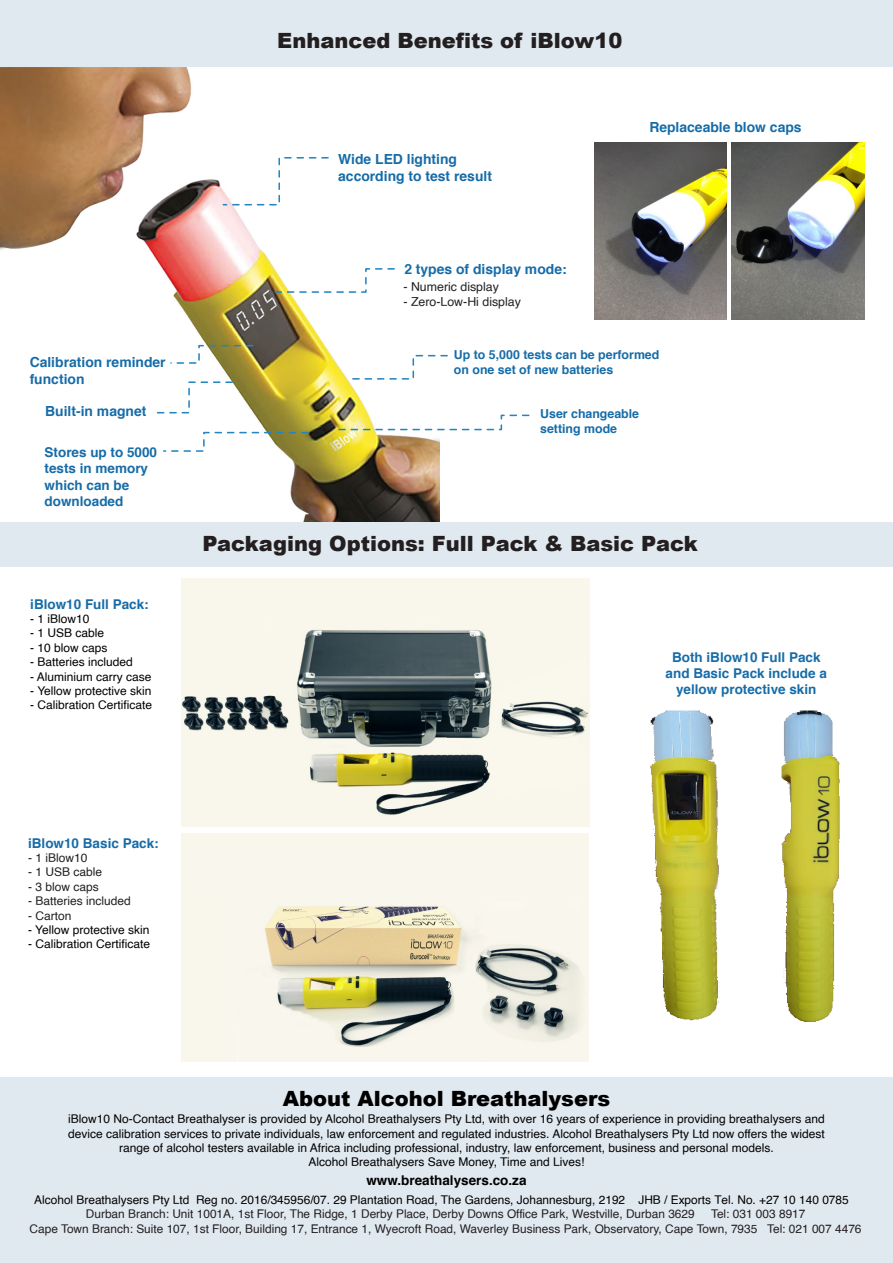
<style>
.page{position:relative;width:893px;height:1263px;background:#fff}
.page>*{position:absolute;margin:0;border:0;box-sizing:border-box;transform-origin:0 0}
.t1{font:900 21px "Arial";color:#231f20}
.t2{font:900 21px "Arial";color:#000}
.t3{font:700 13.95px/16.6px "Helvetica";color:#166ca8}
.t4{font:700 13.5px/16.2px "Helvetica";color:#166ca8;text-align:center}
.t5{font:700 13.5px "Helvetica";color:#000}
.t6{font:700 12.3px/14.9px "Helvetica";color:#166ca8}
.t7{font:12.3px "Helvetica";color:#231f20}
.t8{font:12px/14.2px "Helvetica";color:#000;text-align:center}
.t9{font:12px "Helvetica";color:#231f20}
</style>
<div class="page">
<div style="left:0;top:1077px;width:893px;height:186px;background:#e1e9f0"></div>
<img style="left:0;top:68px;width:439px;height:454px">
<div style="left:0;top:0;width:893px;height:67px;background:#e1e9f0"></div>
<svg style="left:222px;top:156px;width:108px;height:50px"></svg>
<svg style="left:152px;top:381px;width:82px;height:33px"></svg>
<svg style="left:169px;top:344px;width:85px;height:20px"></svg>
<img style="left:594px;top:142px;width:132px;height:177px">
<img style="left:732px;top:142px;width:132px;height:177px">
<img style="left:580px;top:710px;width:260px;height:312px">
<div style="left:0;top:522px;width:893px;height:45px;background:#e1e9f0"></div>
<svg style="left:337px;top:414px;width:193px;height:17px"></svg>
<svg style="left:351px;top:354px;width:97px;height:26px"></svg>
<svg style="left:274px;top:267px;width:127px;height:27px"></svg>
<img style="left:182px;top:578px;width:408px;height:248px">
<img style="left:182px;top:834px;width:407px;height:228px">
<svg style="left:162px;top:431px;width:147px;height:22px"></svg>
<p class="t3" style="left:30px;top:354px;width:138px">Calibration reminder function</p>
<p class="t3" style="left:45px;top:403px;width:103px">Built-in magnet</p>
<p class="t4" style="left:45px;top:444px;width:114px;text-align:left">Stores up to 5000 tests in memory which can be downloaded</p>
<p class="t4" style="left:30px;top:596px;width:120px">iBlow10 Full Pack:</p>
<p class="t8" style="left:30px;top:612px;width:61px">- 1 iBlow10</p>
<p class="t8" style="left:30px;top:626px;width:76px">- 1 USB cable</p>
<p class="t8" style="left:30px;top:641px;width:79px">- 10 blow caps</p>
<p class="t8" style="left:30px;top:655px;width:104px">- Batteries included</p>
<p class="t8" style="left:30px;top:670px;width:123px">- Aluminium carry case</p>
<p class="t8" style="left:30px;top:684px;width:123px">- Yellow protective skin</p>
<p class="t8" style="left:30px;top:698px;width:124px">- Calibration Certificate</p>
<h1 class="t1" style="left:277px;top:25px;width:347px">Enhanced Benefits of iBlow10</h1>
<p class="t3" style="left:338px;top:151px;width:155px">Wide LED lighting according to test result</p>
<p class="t3" style="left:649px;top:119px;width:154px">Replaceable blow caps</p>
<p class="t3" style="left:404px;top:261px;width:164px">2 types of display mode:</p>
<p class="t7" style="left:403px;top:277px;width:97px">- Numeric display</p>
<p class="t7" style="left:403px;top:292px;width:119px">- Zero-Low-Hi display</p>
<p class="t6" style="left:454px;top:348px;width:207px">Up to 5,000 tests can be performed on one set of new batteries</p>
<p class="t6" style="left:540px;top:407px;width:100px">User changeable setting mode</p>
<h1 class="t1" style="left:202px;top:528px;width:497px">Packaging Options: Full Pack &amp; Basic Pack</h1>
<p class="t4" style="left:666px;top:649px;width:163px">Both iBlow10 Full Pack and Basic Pack include a yellow protective skin</p>
<p class="t4" style="left:28px;top:835px;width:132px">iBlow10 Basic Pack:</p>
<p class="t9" style="left:28px;top:848px;width:61px">- 1 iBlow10</p>
<p class="t9" style="left:28px;top:863px;width:76px">- 1 USB cable</p>
<p class="t9" style="left:28px;top:877px;width:72px">- 3 blow caps</p>
<p class="t9" style="left:28px;top:892px;width:104px">- Batteries included</p>
<p class="t9" style="left:28px;top:906px;width:45px">- Carton</p>
<p class="t8" style="left:28px;top:923px;width:123px">- Yellow protective skin</p>
<p class="t8" style="left:28px;top:937px;width:124px">- Calibration Certificate</p>
<h1 class="t2" style="left:283px;top:1083px;width:329px">About Alcohol Breathalysers</h1>
<p class="t8" style="left:68px;top:1112px;width:758px">iBlow10 No-Contact Breathalyser is provided by Alcohol Breathalysers Pty Ltd, with over 16 years of experience in providing breathalysers and device calibration services to private individuals, law enforcement and regulated industries. Alcohol Breathalysers Pty Ltd now offers the widest range of alcohol testers available in Africa including professional, industry, law enforcement, business and personal models.<br>Alcohol Breathalysers Save Money, Time and Lives!</p>
<p class="t5" style="left:366px;top:1170px;width:162px">www.breathalysers.co.za</p>
<p class="t8" style="left:34px;top:1193px;width:816px">Alcohol Breathalysers Pty Ltd Reg no. 2016/345956/07. 29 Plantation Road, The Gardens, Johannesburg, 2192 JHB / Exports Tel. No. +27 10 140 0785</p>
<p class="t9" style="left:30px;top:1219px;width:833px">Cape Town Branch: Suite 107, 1st Floor, Building 17, Entrance 1, Wyecroft Road, Waverley Business Park, Observatory, Cape Town, 7935 Tel: 021 007 4476</p>
<p class="t9" style="left:86px;top:1205px;width:610px">Durban Branch: Unit 1001A, 1st Floor, The Ridge, 1 Derby Place, Derby Downs Office Park, Westville, Durban 3629</p>
<p class="t9" style="left:711px;top:1205px;width:96px">Tel: 031 003 8917</p>
</div>
